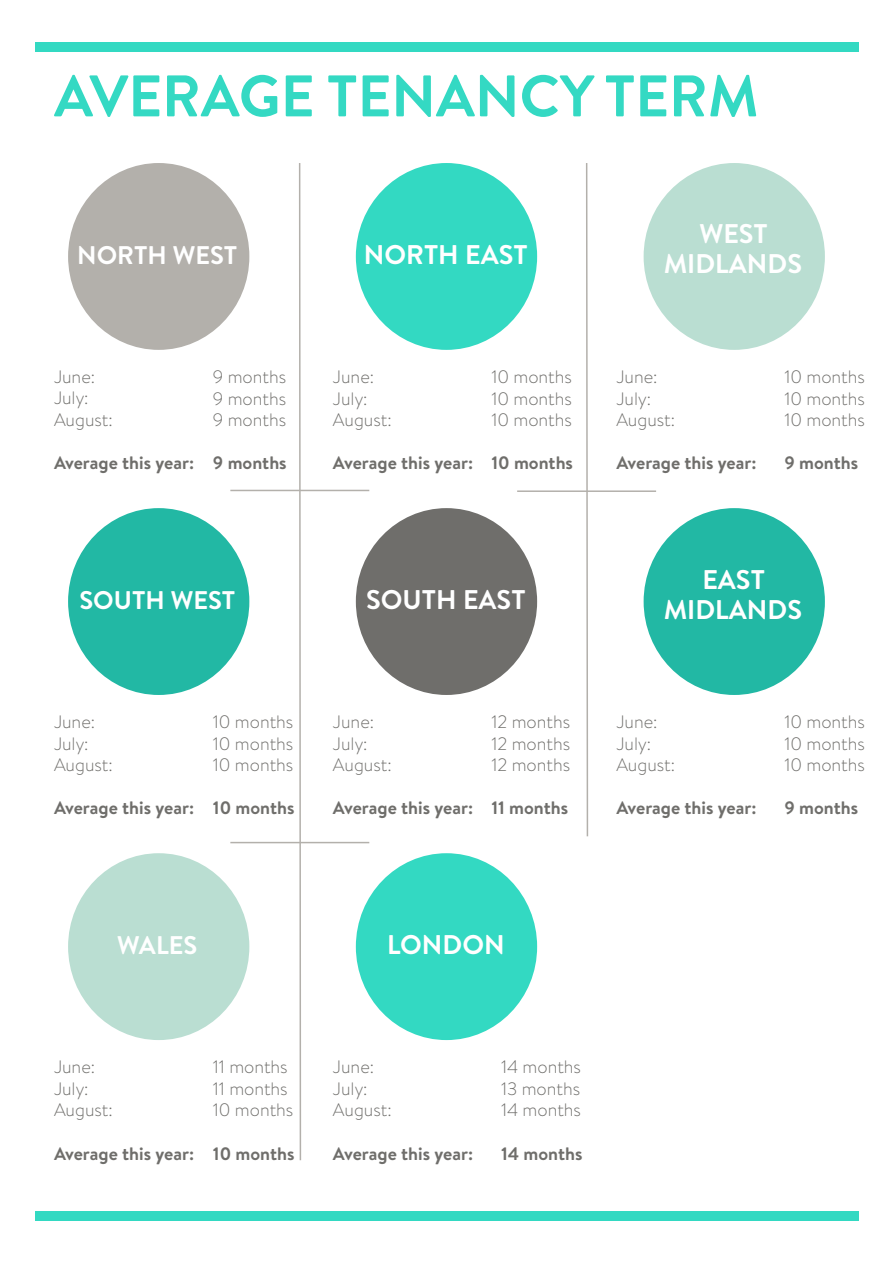
<style>
.page{position:relative;width:893px;height:1263px;background:#fff}
.page>*{position:absolute;margin:0;border:0;box-sizing:border-box;transform-origin:0 0}
.t1{font:700 58.5px "Brandon Text";color:#34d9c3}
.t2{font:700 27px/30px "Brandon Text";color:#fff;text-align:center}
.t3{font:700 25.5px "Brandon Text";color:#fff}
.t4{font:300 18px/21.6px "Brandon Text";color:#6f6e6b}
.t5{font:700 18px "Brandon Text";color:#6f6e6b}
</style>
<div class="page">
<div style="left:35px;top:1210px;width:823px;height:10px;background:#33d9c2"></div>
<div style="left:35px;top:42px;width:823px;height:10px;background:#33d9c2"></div>
<div style="left:68px;top:163px;width:181px;height:187px;background:#b3b0ab;border-radius:50%"></div>
<div style="left:68px;top:508px;width:181px;height:187px;background:#22b8a4;border-radius:50%"></div>
<div style="left:68px;top:853px;width:181px;height:187px;background:#baded2;border-radius:50%"></div>
<div style="left:356px;top:163px;width:181px;height:187px;background:#33d9c2;border-radius:50%"></div>
<div style="left:356px;top:508px;width:181px;height:187px;background:#6f6e6b;border-radius:50%"></div>
<div style="left:356px;top:853px;width:181px;height:187px;background:#33d9c2;border-radius:50%"></div>
<div style="left:644px;top:163px;width:181px;height:187px;background:#baded2;border-radius:50%"></div>
<div style="left:644px;top:508px;width:181px;height:187px;background:#22b8a4;border-radius:50%"></div>
<hr style="left:230px;top:490px;width:139px;height:1px;background:#b3b0ab">
<svg style="left:298px;top:163px;width:4px;height:998px"></svg>
<svg style="left:586px;top:163px;width:3px;height:674px"></svg>
<hr style="left:517px;top:490px;width:139px;height:2px;background:#b3b0ab">
<hr style="left:230px;top:842px;width:139px;height:1px;background:#b3b0ab">
<h1 class="t1" style="left:54px;top:55px;width:706px">AVERAGE TENANCY TERM</h1>
<h3 class="t3" style="left:77px;top:237px;width:162px">NORTH WEST</h3>
<p class="t4" style="left:54px;top:365px;width:60px">June:<br>July:<br>August:</p>
<p class="t5" style="left:54px;top:450px;width:142px">Average this year:</p>
<p class="t4" style="left:213px;top:365px;width:75px;text-align:justify">9 months 9 months 9 months</p>
<p class="t5" style="left:213px;top:451px;width:75px">9 months</p>
<h2 class="t2" style="left:364px;top:239px;width:165px">NORTH EAST</h2>
<p class="t4" style="left:333px;top:365px;width:60px">June:<br>July:<br>August:</p>
<p class="t5" style="left:333px;top:450px;width:142px">Average this year:</p>
<p class="t4" style="left:491px;top:365px;width:82px;text-align:justify">10 months 10 months 10 months</p>
<p class="t5" style="left:491px;top:451px;width:83px">10 months</p>
<h3 class="t3" style="left:79px;top:582px;width:157px">SOUTH WEST</h3>
<h2 class="t2" style="left:366px;top:584px;width:161px">SOUTH EAST</h2>
<p class="t4" style="left:54px;top:710px;width:60px">June:<br>July:<br>August:</p>
<p class="t5" style="left:54px;top:796px;width:142px">Average this year:</p>
<p class="t4" style="left:213px;top:710px;width:82px;text-align:justify">10 months 10 months 10 months</p>
<p class="t5" style="left:213px;top:796px;width:83px">10 months</p>
<p class="t4" style="left:333px;top:710px;width:60px">June:<br>July:<br>August:</p>
<p class="t5" style="left:333px;top:796px;width:142px">Average this year:</p>
<p class="t4" style="left:491px;top:710px;width:80px;text-align:justify">12 months 12 months 12 months</p>
<p class="t5" style="left:491px;top:796px;width:78px">11 months</p>
<h2 class="t2" style="left:664px;top:218px;width:140px">WEST<br>MIDLANDS</h2>
<p class="t4" style="left:616px;top:365px;width:60px">June:<br>July:<br>August:</p>
<p class="t5" style="left:616px;top:450px;width:142px">Average this year:</p>
<p class="t4" style="left:784px;top:365px;width:82px;text-align:justify">10 months 10 months 10 months</p>
<p class="t5" style="left:784px;top:451px;width:75px">9 months</p>
<h2 class="t2" style="left:664px;top:564px;width:140px">EAST<br>MIDLANDS</h2>
<p class="t4" style="left:616px;top:710px;width:60px">June:<br>July:<br>August:</p>
<p class="t5" style="left:616px;top:796px;width:142px">Average this year:</p>
<p class="t4" style="left:784px;top:710px;width:82px;text-align:justify">10 months 10 months 10 months</p>
<p class="t5" style="left:784px;top:796px;width:75px">9 months</p>
<h3 class="t3" style="left:117px;top:927px;width:82px">WALES</h3>
<h2 class="t2" style="left:387px;top:929px;width:119px">LONDON</h2>
<p class="t4" style="left:54px;top:1055px;width:60px">June:<br>July:<br>August:</p>
<p class="t5" style="left:54px;top:1141px;width:142px">Average this year:</p>
<p class="t4" style="left:213px;top:1055px;width:82px">11 months<br>11 months<br>10 months</p>
<p class="t5" style="left:213px;top:1141px;width:83px">10 months</p>
<p class="t4" style="left:333px;top:1055px;width:60px">June:<br>July:<br>August:</p>
<p class="t5" style="left:333px;top:1141px;width:142px">Average this year:</p>
<p class="t4" style="left:501px;top:1055px;width:81px;text-align:justify">14 months 13 months 14 months</p>
<p class="t5" style="left:501px;top:1141px;width:83px">14 months</p>
</div>
